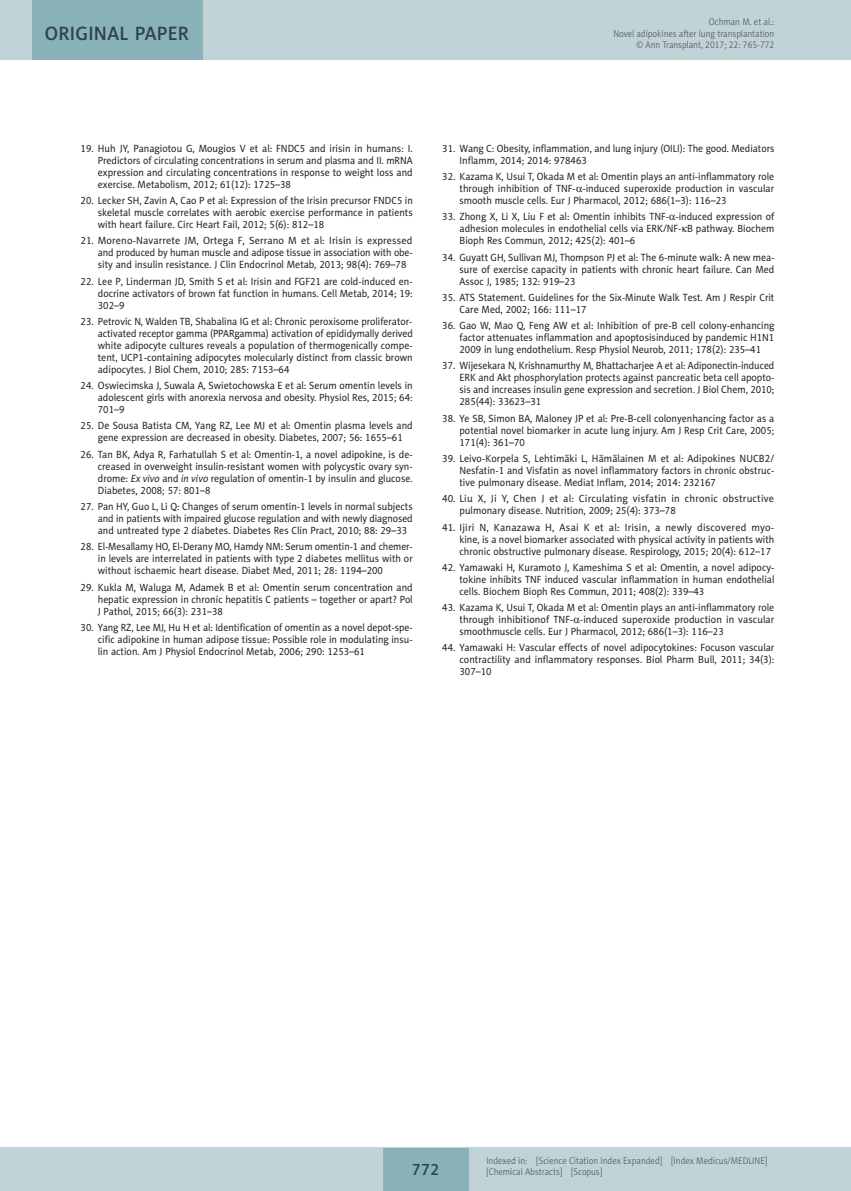
<style>
.page{position:relative;width:851px;height:1191px;background:#fff}
.page>*{position:absolute;margin:0;border:0;box-sizing:border-box;transform-origin:0 0}
.t1{font:19.5px "Naomi Sans EFN Medium";letter-spacing:.015em;color:#2f454b}
.t2{font:16.5px "Naomi Sans EFN Medium";color:#2f454b}
.AT_Referencje_punkt{font:10.5px/12px "Naomi Sans EFN";color:#231f20;text-align:justify;scale:.95 1}
.AT_Referencje_punkt-2{font:10.5px/12px "Naomi Sans EFN";color:#231f20;text-align:justify;scale:.94 1}
.AT_Referencje_punkt-3{font:10.5px/12px "Naomi Sans EFN";color:#231f20;text-align:justify}
.AT_Referencje_punkt-4{font:10.5px/12px "Naomi Sans EFN";color:#231f20;text-align:justify;scale:.93 1}
.AT_Referencje_punkt-5{font:10.5px/12px "Naomi Sans EFN";color:#231f20;text-align:justify;scale:.96 1}
.AT_Referencje_punkt-6{font:10.5px/12px "Naomi Sans EFN";letter-spacing:.02em;color:#231f20}
.t3{font:9.75px/11.2px "Naomi Sans EFN Light";color:#57585a;text-align:right;scale:.9 1}
.s1{font-style:italic}
.s2{font-family:"Standard Sym L"}
</style>
<div class="page">
<div style="left:0;top:1148px;width:850px;height:43px;background:#c0d3d7"></div>
<div style="left:383px;top:1147px;width:85px;height:43px;background:#89b1b8"></div>
<div style="left:0;top:0;width:850px;height:60px;background:#c0d3d7"></div>
<div style="left:32px;top:0;width:170px;height:60px;background:#89b1b8"></div>
<h1 class="t1" style="left:45px;top:22px;width:146px">ORIGINAL PAPER</h1>
<p class="t3" style="left:613px;top:16px;width:180px">Ochman M. et al.:<br>Novel adipokines after lung transplantation © Ann Transplant, 2017; 22: 765-772</p>
<p class="AT_Referencje_punkt" style="left:98px;top:142px;width:333px;text-indent:-17px">19. Huh JY, Panagiotou G, Mougios V et al: FNDC5 and irisin in humans: I.<br>Predictors of circulating concentrations in serum and plasma and II. mRNA expression and circulating concentrations in response to weight loss and exercise. Metabolism, 2012; 61(12): 1725–38</p>
<p class="AT_Referencje_punkt" style="left:98px;top:195px;width:333px;text-indent:-17px">20. Lecker SH, Zavin A, Cao P et al: Expression of the Irisin precursor FNDC5 in skeletal muscle correlates with aerobic exercise performance in patients with heart failure. Circ Heart Fail, 2012; 5(6): 812–18</p>
<p class="AT_Referencje_punkt-3" style="left:98px;top:235px;width:316px;text-indent:-17px">21. Moreno-Navarrete JM, Ortega F, Serrano M et al: Irisin is expressed and produced by human muscle and adipose tissue in association with obe&shy;sity and insulin resistance. J Clin Endocrinol Metab, 2013; 98(4): 769–78</p>
<p class="AT_Referencje_punkt" style="left:98px;top:275px;width:333px;text-indent:-17px">22. Lee P, Linderman JD, Smith S et al: Irisin and FGF21 are cold-induced en&shy;docrine activators of brown fat function in humans. Cell Metab, 2014; 19:<br>302–9</p>
<p class="AT_Referencje_punkt" style="left:98px;top:315px;width:333px;text-indent:-17px">23. Petrovic N, Walden TB, Shabalina IG et al: Chronic peroxisome proliferator&shy;activated receptor gamma (PPARgamma) activation of epididymally derived white adipocyte cultures reveals a population of thermogenically compe&shy;tent, UCP1-containing adipocytes molecularly distinct from classic brown adipocytes. J Biol Chem, 2010; 285: 7153–64</p>
<p class="AT_Referencje_punkt" style="left:98px;top:380px;width:333px;text-indent:-17px">24. Oswiecimska J, Suwala A, Swietochowska E et al: Serum omentin levels in adolescent girls with anorexia nervosa and obesity. Physiol Res, 2015; 64:<br>701–9</p>
<p class="AT_Referencje_punkt" style="left:98px;top:420px;width:333px;text-indent:-17px">25. De Sousa Batista CM, Yang RZ, Lee MJ et al: Omentin plasma levels and gene expression are decreased in obesity. Diabetes, 2007; 56: 1655–61</p>
<p class="AT_Referencje_punkt" style="left:98px;top:448px;width:333px;text-indent:-17px">26. Tan BK, Adya R, Farhatullah S et al: Omentin-1, a novel adipokine, is de&shy;creased in overweight insulin-resistant women with polycystic ovary syn&shy;drome: <span class="s1">Ex vivo</span> and <span class="s1">in vivo</span> regulation of omentin-1 by insulin and glucose.<br>Diabetes, 2008; 57: 801–8</p>
<p class="AT_Referencje_punkt" style="left:98px;top:500px;width:333px;text-indent:-17px">27. Pan HY, Guo L, Li Q: Changes of serum omentin-1 levels in normal subjects and in patients with impaired glucose regulation and with newly diagnosed and untreated type 2 diabetes. Diabetes Res Clin Pract, 2010; 88: 29–33</p>
<p class="AT_Referencje_punkt-4" style="left:98px;top:541px;width:340px;text-indent:-17px">28. El-Mesallamy HO, El-Derany MO, Hamdy NM: Serum omentin-1 and chemer&shy;in levels are interrelated in patients with type 2 diabetes mellitus with or without ischaemic heart disease. Diabet Med, 2011; 28: 1194–200</p>
<p class="AT_Referencje_punkt" style="left:98px;top:581px;width:333px;text-indent:-17px">29. Kukla M, Waluga M, Adamek B et al: Omentin serum concentration and hepatic expression in chronic hepatitis C patients – together or apart? Pol J Pathol, 2015; 66(3): 231–38</p>
<p class="AT_Referencje_punkt-2" style="left:98px;top:621px;width:336px;text-indent:-17px">30. Yang RZ, Lee MJ, Hu H et al: Identification of omentin as a novel depot-spe&shy;cific adipokine in human adipose tissue: Possible role in modulating insu&shy;lin action. Am J Physiol Endocrinol Metab, 2006; 290: 1253–61</p>
<p class="AT_Referencje_punkt-2" style="left:459px;top:142px;width:336px;text-indent:-17px">31. Wang C: Obesity, inflammation, and lung injury (OILI): The good. Mediators<br>Inflamm, 2014; 2014: 978463</p>
<p class="AT_Referencje_punkt" style="left:459px;top:171px;width:333px;text-indent:-17px">32. Kazama K, Usui T, Okada M et al: Omentin plays an anti-inflammatory role through inhibition of TNF-<span class="s2">a</span>-induced superoxide production in vascular smooth muscle cells. Eur J Pharmacol, 2012; 686(1–3): 116–23</p>
<p class="AT_Referencje_punkt" style="left:459px;top:211px;width:333px;text-indent:-17px">33. Zhong X, Li X, Liu F et al: Omentin inhibits TNF-<span class="s2">a</span>-induced expression of adhesion molecules in endothelial cells via ERK/NF-<span class="s2">k</span>B pathway. Biochem Bioph Res Commun, 2012; 425(2): 401–6</p>
<p class="AT_Referencje_punkt-2" style="left:459px;top:251px;width:336px;text-indent:-17px">34. Guyatt GH, Sullivan MJ, Thompson PJ et al: The 6-minute walk: A new mea&shy;sure of exercise capacity in patients with chronic heart failure. Can Med Assoc J, 1985; 132: 919–23</p>
<p class="AT_Referencje_punkt" style="left:459px;top:291px;width:333px;text-indent:-17px">35. ATS Statement. Guidelines for the Six-Minute Walk Test. Am J Respir Crit<br>Care Med, 2002; 166: 111–17</p>
<p class="AT_Referencje_punkt" style="left:459px;top:320px;width:333px;text-indent:-17px">36. Gao W, Mao Q, Feng AW et al: Inhibition of pre-B cell colony-enhancing factor attenuates inflammation and apoptosisinduced by pandemic H1N1<br>2009 in lung endothelium. Resp Physiol Neurob, 2011; 178(2): 235–41</p>
<p class="AT_Referencje_punkt-2" style="left:459px;top:360px;width:336px;text-indent:-17px">37. Wijesekara N, Krishnamurthy M, Bhattacharjee A et al: Adiponectin-induced ERK and Akt phosphorylation protects against pancreatic beta cell apopto&shy;sis and increases insulin gene expression and secretion. J Biol Chem, 2010; 285(44): 33623–31</p>
<p class="AT_Referencje_punkt" style="left:459px;top:412px;width:333px;text-indent:-17px">38. Ye SB, Simon BA, Maloney JP et al: Pre-B-cell colonyenhancing factor as a potential novel biomarker in acute lung injury. Am J Resp Crit Care, 2005; 171(4): 361–70</p>
<p class="AT_Referencje_punkt-5" style="left:459px;top:452px;width:329px;text-indent:-17px">39. Leivo-Korpela S, Lehtimäki L, Hämälainen M et al: Adipokines NUCB2/ Nesfatin-1 and Visfatin as novel inflammatory factors in chronic obstruc&shy;tive pulmonary disease. Mediat Inflam, 2014; 2014: 232167</p>
<p class="AT_Referencje_punkt-6" style="left:459px;top:493px;width:316px;text-indent:-17px">40. Liu X, Ji Y, Chen J et al: Circulating visfatin in chronic obstructive pulmonary disease. Nutrition, 2009; 25(4): 373–78</p>
<p class="AT_Referencje_punkt-3" style="left:459px;top:521px;width:316px;text-indent:-17px">41. Ijiri N, Kanazawa H, Asai K et al: Irisin, a newly discovered myo&shy;kine, is a novel biomarker associated with physical activity in patients with chronic obstructive pulmonary disease. Respirology, 2015; 20(4): 612–17</p>
<p class="AT_Referencje_punkt" style="left:459px;top:561px;width:333px;text-indent:-17px">42. Yamawaki H, Kuramoto J, Kameshima S et al: Omentin, a novel adipocy&shy;tokine inhibits TNF induced vascular inflammation in human endothelial cells. Biochem Bioph Res Commun, 2011; 408(2): 339–43</p>
<p class="AT_Referencje_punkt" style="left:459px;top:601px;width:333px;text-indent:-17px">43. Kazama K, Usui T, Okada M et al: Omentin plays an anti-inflammatory role through inhibitionof TNF-<span class="s2">a</span>-induced superoxide production in vascular smoothmuscle cells. Eur J Pharmacol, 2012; 686(1–3): 116–23</p>
<p class="AT_Referencje_punkt" style="left:459px;top:642px;width:333px;text-indent:-17px">44. Yamawaki H: Vascular effects of novel adipocytokines: Focuson vascular contractility and inflammatory responses. Biol Pharm Bull, 2011; 34(3):<br>307–10</p>
<h2 class="t2" style="left:412px;top:1160px;width:29px">772</h2>
<p class="t3" style="left:486px;top:1155px;width:313px;text-align:left">Indexed in: [Science Citation Index Expanded] [Index Medicus/MEDLINE] [Chemical Abstracts] [Scopus]</p>
</div>
